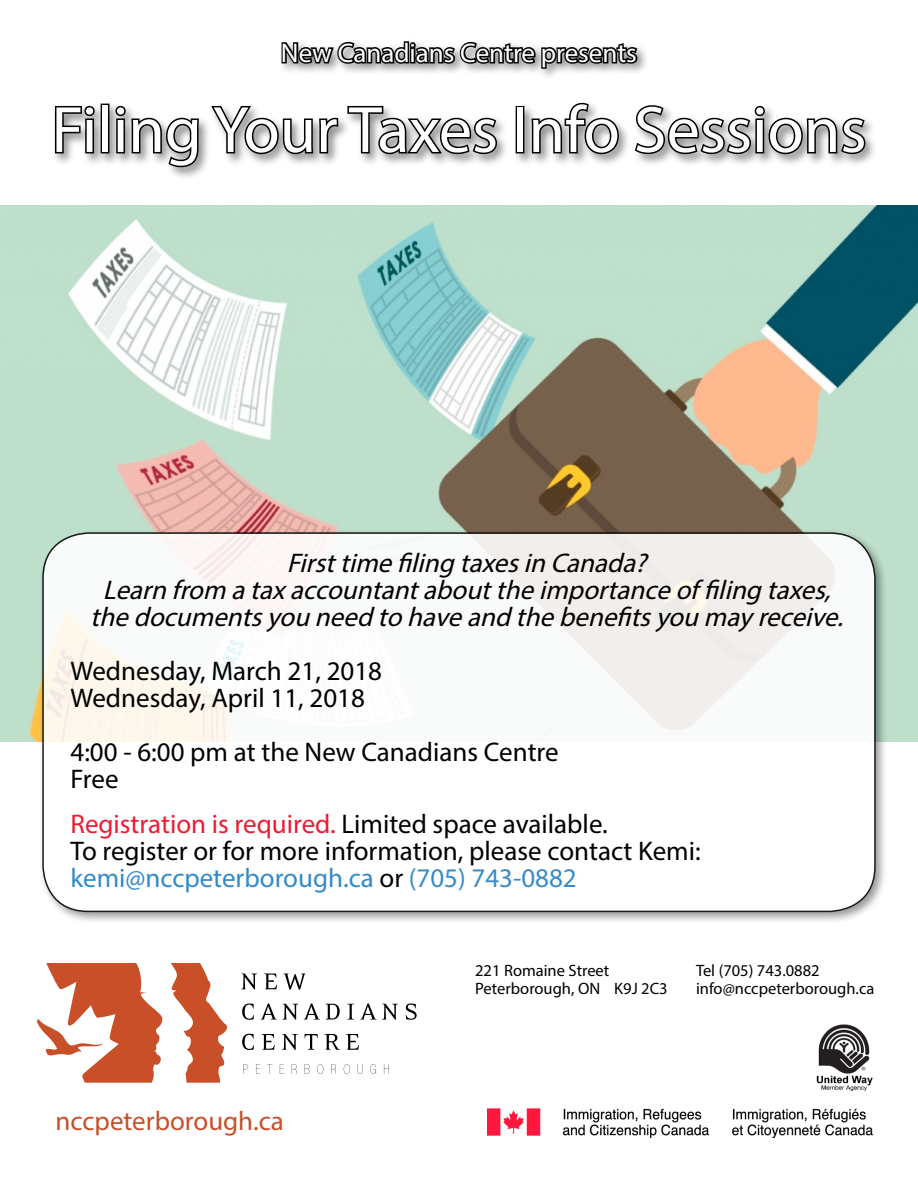
<style>
.page{position:relative;width:918px;height:1188px;background:#fff}
.page>*{position:absolute;margin:0;border:0;box-sizing:border-box;transform-origin:0 0}
.t1{font:66px "Myriad Pro";color:#fff}
.t2{font:27px/27px "Myriad Pro";color:#000}
.t3{font:italic 27px/27px "Myriad Pro";color:#000;text-align:center}
.t4{font:27px "Myriad Pro";color:#fff}
.t5{font:27px "Myriad Pro";color:#c84f28}
.t6{font:16.5px/18px "Myriad Pro";color:#000}
.s1{color:#ed1b34}
.s2{color:#328aca}
.s3{color:#378bca}
</style>
<div class="page">
<img style="left:0;top:205px;width:918px;height:537px">
<div style="left:38px;top:529px;width:850px;height:396px;background:#000;opacity:.45"></div>
<div style="left:43px;top:533px;width:832px;height:378px;background:linear-gradient(to bottom,#f4f4f1,#fff);border-radius:45px"></div>
<div style="left:42px;top:532px;width:834px;height:380px;border:2px solid #000;border-radius:45px"></div>
<svg style="left:37px;top:964px;width:191px;height:119px"></svg>
<svg style="left:243px;top:1064px;width:5px;height:10px"></svg>
<svg style="left:256px;top:1064px;width:4px;height:10px"></svg>
<svg style="left:267px;top:1064px;width:5px;height:10px"></svg>
<svg style="left:280px;top:1064px;width:4px;height:10px"></svg>
<svg style="left:292px;top:1064px;width:5px;height:10px"></svg>
<svg style="left:305px;top:1064px;width:5px;height:10px"></svg>
<svg style="left:317px;top:1064px;width:6px;height:10px"></svg>
<svg style="left:331px;top:1064px;width:5px;height:10px"></svg>
<svg style="left:344px;top:1064px;width:6px;height:10px"></svg>
<svg style="left:358px;top:1064px;width:5px;height:10px"></svg>
<svg style="left:370px;top:1064px;width:6px;height:10px"></svg>
<svg style="left:384px;top:1064px;width:5px;height:10px"></svg>
<svg style="left:241px;top:974px;width:16px;height:16px"></svg>
<svg style="left:264px;top:974px;width:13px;height:15px"></svg>
<svg style="left:284px;top:974px;width:21px;height:16px"></svg>
<svg style="left:242px;top:1003px;width:12px;height:17px"></svg>
<svg style="left:261px;top:1003px;width:37px;height:17px"></svg>
<svg style="left:304px;top:1003px;width:36px;height:17px"></svg>
<svg style="left:347px;top:1004px;width:7px;height:16px"></svg>
<svg style="left:360px;top:1003px;width:38px;height:17px"></svg>
<svg style="left:406px;top:1003px;width:11px;height:17px"></svg>
<svg style="left:242px;top:1034px;width:12px;height:16px"></svg>
<svg style="left:262px;top:1034px;width:13px;height:16px"></svg>
<svg style="left:282px;top:1034px;width:16px;height:16px"></svg>
<svg style="left:305px;top:1034px;width:13px;height:16px"></svg>
<svg style="left:324px;top:1034px;width:16px;height:16px"></svg>
<svg style="left:346px;top:1034px;width:13px;height:16px"></svg>
<div style="left:51px;top:38px;width:827px;height:141px;background:#000;opacity:.45"></div>
<svg style="left:53px;top:104px;width:43px;height:51px"></svg>
<div style="left:101px;top:104px;width:8px;height:49px;border:3px solid #000"></div>
<svg style="left:114px;top:104px;width:86px;height:65px"></svg>
<svg style="left:209px;top:38px;width:658px;height:139px"></svg>
<img style="left:816px;top:1024px;width:57px;height:67px">
<img style="left:488px;top:1108px;width:385px;height:30px">
<p class="t4" style="left:281px;top:36px;width:358px">New Canadians Centre presents</p>
<h1 class="t1" style="left:51px;top:89px;width:817px">Filing Your Taxes Info Sessions</h1>
<p class="t3" style="left:90px;top:549px;width:762px">Firsttimefiling taxesinCanada?<br>Learnfrom ataxaccountantabouttheimportanceoffiling taxes, thedocumentsyouneed tohaveand thebenefitsyoumayreceive.</p>
<p class="t2" style="left:70px;top:657px;width:313px">Wednesday, March 21, 2018<br>Wednesday, April 11, 2018</p>
<p class="t2" style="left:70px;top:738px;width:490px">4:00 - 6:00 pm at the New Canadians Centre<br>Free</p>
<p class="t2" style="left:70px;top:810px;width:632px"><span class="s1">Registration is required.</span> Limited space available.<br>To register or for more information, please contact Kemi: <span class="s2">kemi@nccpeterborough.ca</span> or <span class="s3">(705) 743-0882</span></p>
<p class="t5" style="left:56px;top:1104px;width:230px">nccpeterborough.ca</p>
<p class="t6" style="left:475px;top:961px;width:194px">221 Romaine Street<br>Peterborough, ON K9J 2C3</p>
<p class="t6" style="left:696px;top:961px;width:180px">Tel (705) 743.0882 info@nccpeterborough.ca</p>
</div>
